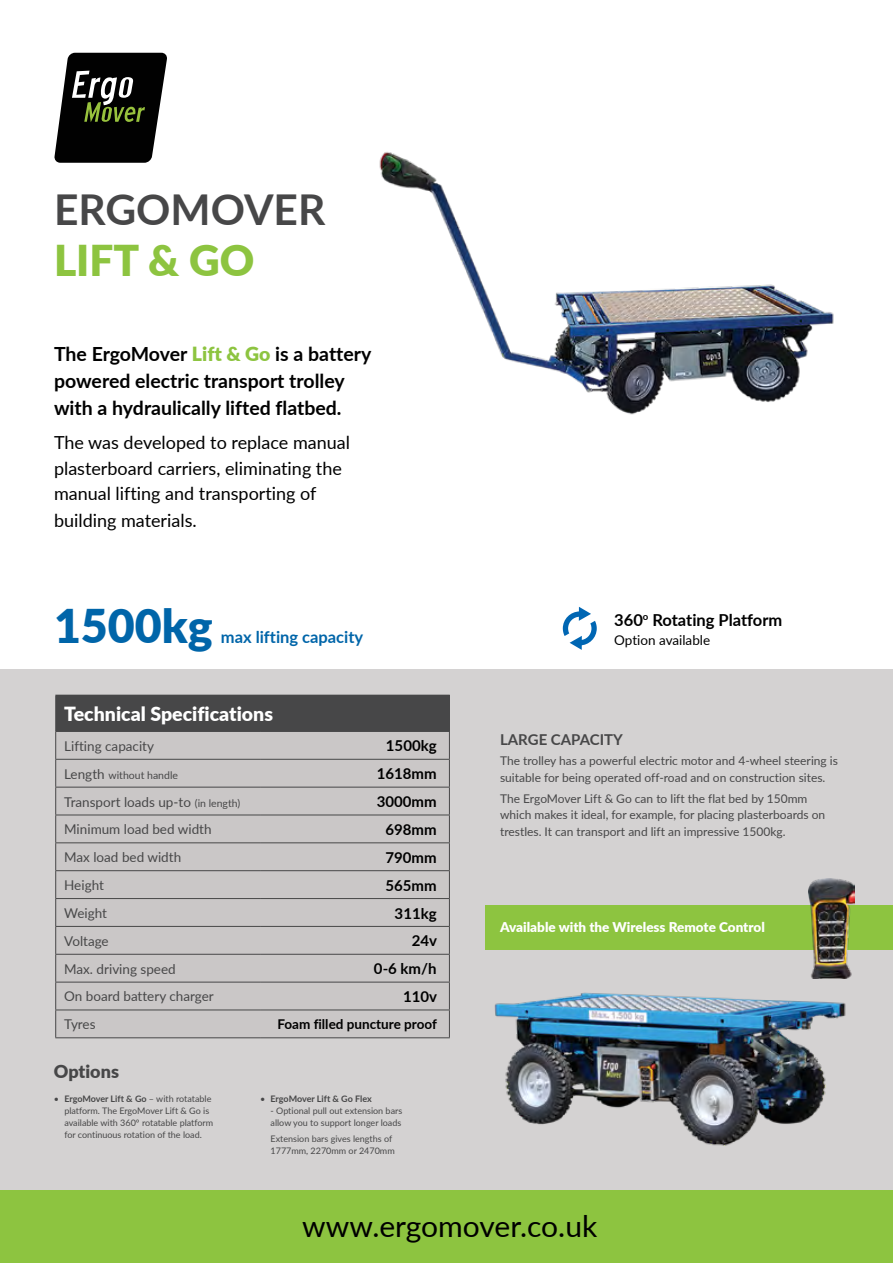
<style>
.page{position:relative;width:893px;height:1263px;background:#fff}
.page>*{position:absolute;margin:0;border:0;box-sizing:border-box;transform-origin:0 0}
.t1{font:900 46.5px "Lato";color:#0065a9}
.t2{font:700 42.45px "Lato";color:#474748}
.t3{font:900 42.45px "Lato";color:#8dc440}
.t4{font:30px "Lato";color:#000}
.t5{font:700 19.5px/27px "Lato";color:#000}
.t6{font:900 19.5px "Lato";color:#fff}
.t7{font:18px/26px "Lato";color:#000}
.t8{font:900 18px "Lato";color:#474748}
.t9{font:700 16.5px "Lato";color:#000}
.t10{font:700 16.5px "Lato";color:#0065a9}
.t11{font:700 15px "Lato";color:#000}
.t12{font:700 15px "Lato";color:#474748}
.t13{font:13.5px "Lato";color:#474748}
.t14{font:900 13.5px "Lato";color:#fff}
.t15{font:700 13.5px "Lato";color:#000}
.t16{font:13.5px "Lato";color:#000}
.t17{font:12px/16.5px "Lato";color:#474748}
.t18{font:10.5px "Lato";color:#474748}
.t19{font:9px/12px "Lato";color:#474748}
.t20{font:700 9px "Lato";letter-spacing:-.005em;color:#474748}
.s1{font-weight:900;color:#8dc440}
.s2{font-size:13.5px}
.s3{font-size:10.5px}
.s4{font-weight:700}
.s5{font-weight:400}
</style>
<div class="page">
<div style="left:0;top:1189px;width:893px;height:74px;background:#8dc440"></div>
<div style="left:0;top:669px;width:893px;height:520px;background:#d4d2d2"></div>
<img style="left:379px;top:152px;width:455px;height:263px">
<div style="left:56px;top:695px;width:393px;height:36px;background:#474748"></div>
<div style="left:56px;top:732px;width:393px;height:305px;background:#cac7c7"></div>
<hr style="left:55px;top:695px;width:1px;height:36px;background:#474748">
<hr style="left:449px;top:695px;width:1px;height:36px;background:#474748">
<hr style="left:55px;top:731px;width:205px;height:1px;background:#474748">
<hr style="left:260px;top:731px;width:190px;height:1px;background:#474748">
<hr style="left:55px;top:759px;width:205px;height:1px;background:#474748">
<hr style="left:260px;top:759px;width:190px;height:1px;background:#474748">
<hr style="left:55px;top:787px;width:205px;height:1px;background:#474748">
<hr style="left:260px;top:787px;width:190px;height:1px;background:#474748">
<hr style="left:55px;top:815px;width:205px;height:1px;background:#474748">
<hr style="left:260px;top:815px;width:190px;height:1px;background:#474748">
<hr style="left:55px;top:842px;width:205px;height:1px;background:#474748">
<hr style="left:260px;top:842px;width:190px;height:1px;background:#474748">
<hr style="left:55px;top:870px;width:205px;height:1px;background:#474748">
<hr style="left:260px;top:870px;width:190px;height:1px;background:#474748">
<hr style="left:55px;top:898px;width:205px;height:1px;background:#474748">
<hr style="left:260px;top:898px;width:190px;height:1px;background:#474748">
<hr style="left:55px;top:926px;width:205px;height:1px;background:#474748">
<hr style="left:260px;top:926px;width:190px;height:1px;background:#474748">
<hr style="left:55px;top:954px;width:205px;height:1px;background:#474748">
<hr style="left:260px;top:954px;width:190px;height:1px;background:#474748">
<hr style="left:55px;top:982px;width:205px;height:1px;background:#474748">
<hr style="left:260px;top:982px;width:190px;height:1px;background:#474748">
<hr style="left:55px;top:1009px;width:205px;height:1px;background:#474748">
<svg style="left:55px;top:732px;width:1px;height:305px"></svg>
<hr style="left:260px;top:1009px;width:190px;height:1px;background:#474748">
<svg style="left:449px;top:732px;width:1px;height:305px"></svg>
<hr style="left:55px;top:1037px;width:205px;height:1px;background:#474748">
<hr style="left:260px;top:1037px;width:190px;height:1px;background:#474748">
<svg style="left:54px;top:53px;width:113px;height:110px"></svg>
<div style="left:485px;top:906px;width:408px;height:44px;background:#8dc440"></div>
<svg style="left:563px;top:607px;width:34px;height:43px"></svg>
<img style="left:494px;top:978px;width:354px;height:168px">
<img style="left:809px;top:879px;width:46px;height:99px">
<h2 class="t2" style="left:54px;top:178px;width:273px">ERGOMOVER</h2>
<h2 class="t3" style="left:54px;top:228px;width:202px">LIFT &amp; GO</h2>
<h3 class="t5" style="left:54px;top:340px;width:319px">The ErgoMover <span class="s1">Lift &amp; Go</span> is a battery powered electric transport trolley with a hydraulically lifted flatbed.</h3>
<h3 class="t7" style="left:54px;top:429px;width:298px">The was developed to replace manual plasterboard carriers, eliminating the manual lifting and transporting of building materials.</h3>
<h1 class="t1" style="left:54px;top:591px;width:160px">1500kg</h1>
<h3 class="t10" style="left:221px;top:625px;width:144px">max lifting capacity</h3>
<h3 class="t6" style="left:64px;top:699px;width:210px">Technical Specifications</h3>
<p class="t13" style="left:64px;top:736px;width:91px">Lifting capacity</p>
<p class="t11" style="left:386px;top:735px;width:52px">1500kg</p>
<p class="t18" style="left:64px;top:768px;width:115px"><span class="s2">Length</span> without handle</p>
<p class="t11" style="left:377px;top:763px;width:61px">1618mm</p>
<p class="t13" style="left:64px;top:792px;width:178px">Transport loads up-to <span class="s3">(in length)</span></p>
<p class="t11" style="left:377px;top:791px;width:61px">3000mm</p>
<p class="t13" style="left:64px;top:820px;width:149px">Minimum load bed width</p>
<p class="t11" style="left:385px;top:818px;width:53px">698mm</p>
<p class="t13" style="left:64px;top:848px;width:118px">Max load bed width</p>
<p class="t11" style="left:385px;top:846px;width:53px">790mm</p>
<p class="t13" style="left:64px;top:875px;width:41px">Height</p>
<p class="t11" style="left:385px;top:874px;width:53px">565mm</p>
<p class="t13" style="left:64px;top:903px;width:44px">Weight</p>
<p class="t11" style="left:395px;top:902px;width:44px">311kg</p>
<p class="t13" style="left:64px;top:931px;width:46px">Voltage</p>
<p class="t11" style="left:412px;top:930px;width:27px">24v</p>
<p class="t13" style="left:64px;top:959px;width:113px">Max. driving speed</p>
<p class="t11" style="left:374px;top:958px;width:64px">0-6 km/h</p>
<p class="t13" style="left:64px;top:987px;width:151px">On board battery charger</p>
<p class="t11" style="left:403px;top:985px;width:36px">110v</p>
<p class="t13" style="left:64px;top:1015px;width:33px">Tyres</p>
<p class="t15" style="left:277px;top:1014px;width:161px">Foam filled puncture proof</p>
<h3 class="t8" style="left:54px;top:1057px;width:67px">Options</h3>
<p class="t19" style="left:64px;top:1092px;width:150px;text-indent:-11px">• <span class="s4">ErgoMover Lift &amp; Go</span> – with rotatable platform. The ErgoMover Lift &amp; Go is available with 360° rotatable platform for continuous rotation of the load.</p>
<p class="t20" style="left:260px;top:1092px;width:113px"><span class="s5">•</span> ErgoMover Lift &amp; Go Flex</p>
<p class="t19" style="left:271px;top:1104px;width:133px">- Optional pull out extension bars allow you to support longer loads</p>
<p class="t19" style="left:271px;top:1132px;width:126px">Extension bars gives lengths of<br>1777mm, 2270mm or 2470mm</p>
<h3 class="t9" style="left:614px;top:608px;width:170px">360<sup>o</sup> Rotating Platform</h3>
<p class="t16" style="left:614px;top:630px;width:97px">Option available</p>
<p class="t12" style="left:500px;top:728px;width:124px">LARGE CAPACITY</p>
<p class="t17" style="left:500px;top:752px;width:339px">The trolley has a powerful electric motor and 4-wheel steering is suitable for being operated off-road and on construction sites.</p>
<p class="t17" style="left:500px;top:789px;width:327px">The ErgoMover Lift &amp; Go can to lift the flat bed by 150mm which makes it ideal, for example, for placing plasterboards on trestles. It can transport and lift an impressive 1500kg.</p>
<p class="t14" style="left:500px;top:917px;width:266px">Available with the Wireless Remote Control</p>
<h3 class="t4" style="left:302px;top:1204px;width:296px">www.ergomover.co.uk</h3>
</div>
